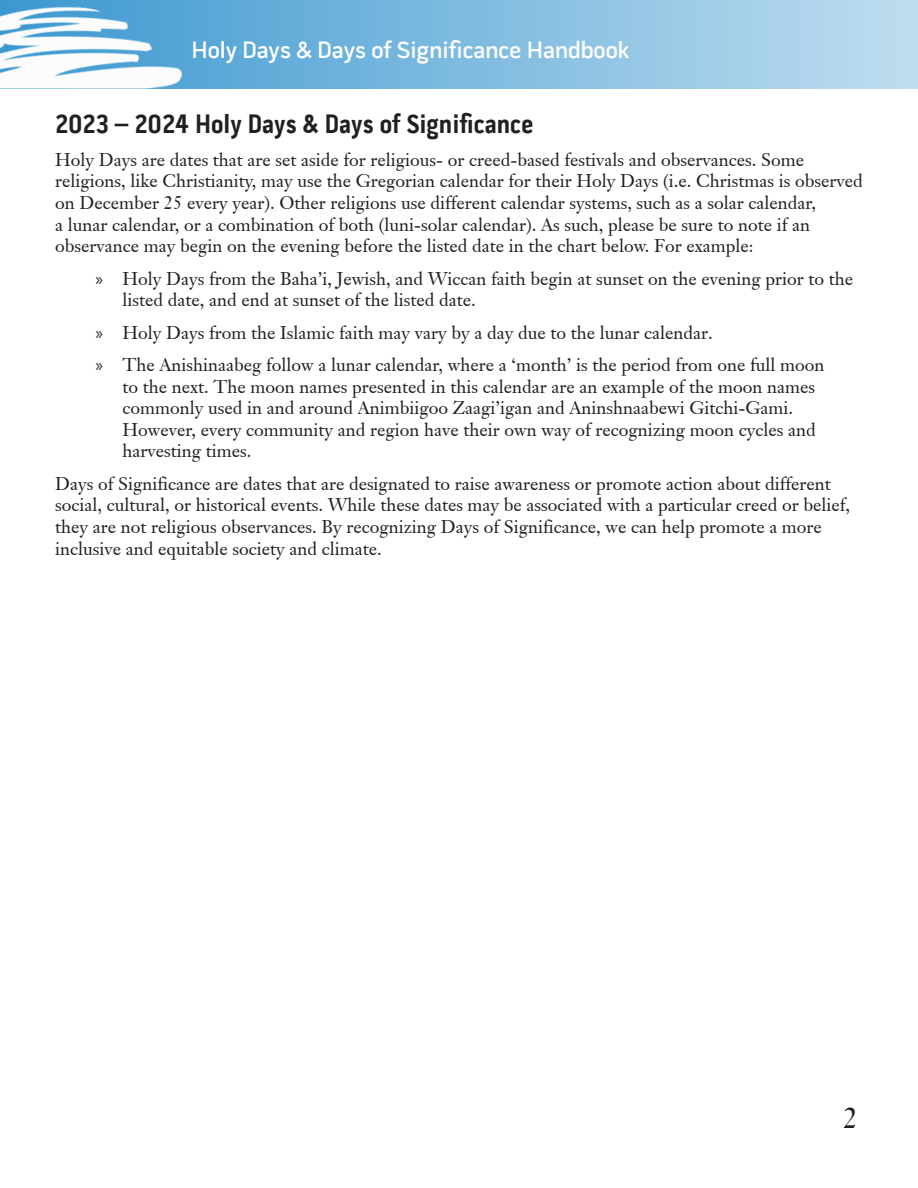
<style>
.page{position:relative;width:918px;height:1188px;background:#fff}
.page>*{position:absolute;margin:0;border:0;box-sizing:border-box;transform-origin:0 0}
.t1{font:28.5px "Janson S Si";color:#231f20}
.t2{font:700 27px "Pill Gothic 300 mg";color:#231f20}
.t3{font:600 24px "Pill Gothic 600 mg";color:#fff}
.t4{font:18px/21.6px "Janson S Si";color:#231f20}
.s1{font-family:"Myriad Pro"}
</style>
<div class="page">
<svg style="left:202px;top:0;width:716px;height:89px;background:#8bc1e2"></svg>
<img style="left:0;top:0;width:202px;height:89px">
<h3 class="t3" style="left:191px;top:35px;width:440px">Holy Days &amp; Days of Significance Handbook</h3>
<p class="t2" style="left:55px;top:108px;width:480px">2023 – 2024 Holy Days &amp; Days of Significance</p>
<p class="t4" style="left:55px;top:149px;width:809px">Holy Days are dates that are set aside for religious- or creed-based festivals and observances. Some religions, like Christianity, may use the Gregorian calendar for their Holy Days (i.e. Christmas is observed on December 25 every year). Other religions use different calendar systems, such as a solar calendar,<br>a lunar calendar, or a combination of both (luni-solar calendar). As such, please be sure to note if an observance may begin on the evening before the listed date in the chart below. For example:</p>
<p class="t4" style="left:123px;top:267px;width:732px;text-indent:-27px"><span class="s1">»</span> Holy Days from the Baha’i, Jewish, and Wiccan faith begin at sunset on the evening prior to the listed date, and end at sunset of the listed date.</p>
<p class="t4" style="left:96px;top:321px;width:619px"><span class="s1">»</span> Holy Days from the Islamic faith may vary by a day due to the lunar calendar.</p>
<p class="t4" style="left:123px;top:354px;width:703px;text-indent:-27px"><span class="s1">»</span> The Anishinaabeg follow a lunar calendar, where a ‘month’ is the period from one full moon to the next. The moon names presented in this calendar are an example of the moon names commonly used in and around Animbiigoo Zaagi’igan and Aninshnaabewi Gitchi-Gami.<br>However, every community and region have their own way of recognizing moon cycles and harvesting times.</p>
<p class="t4" style="left:55px;top:473px;width:797px">Days of Significance are dates that are designated to raise awareness or promote action about different social, cultural, or historical events. While these dates may be associated with a particular creed or belief, they are not religious observances. By recognizing Days of Significance, we can help promote a more inclusive and equitable society and climate.</p>
<p class="t1" style="left:843px;top:1099px;width:16px">2</p>
</div>
